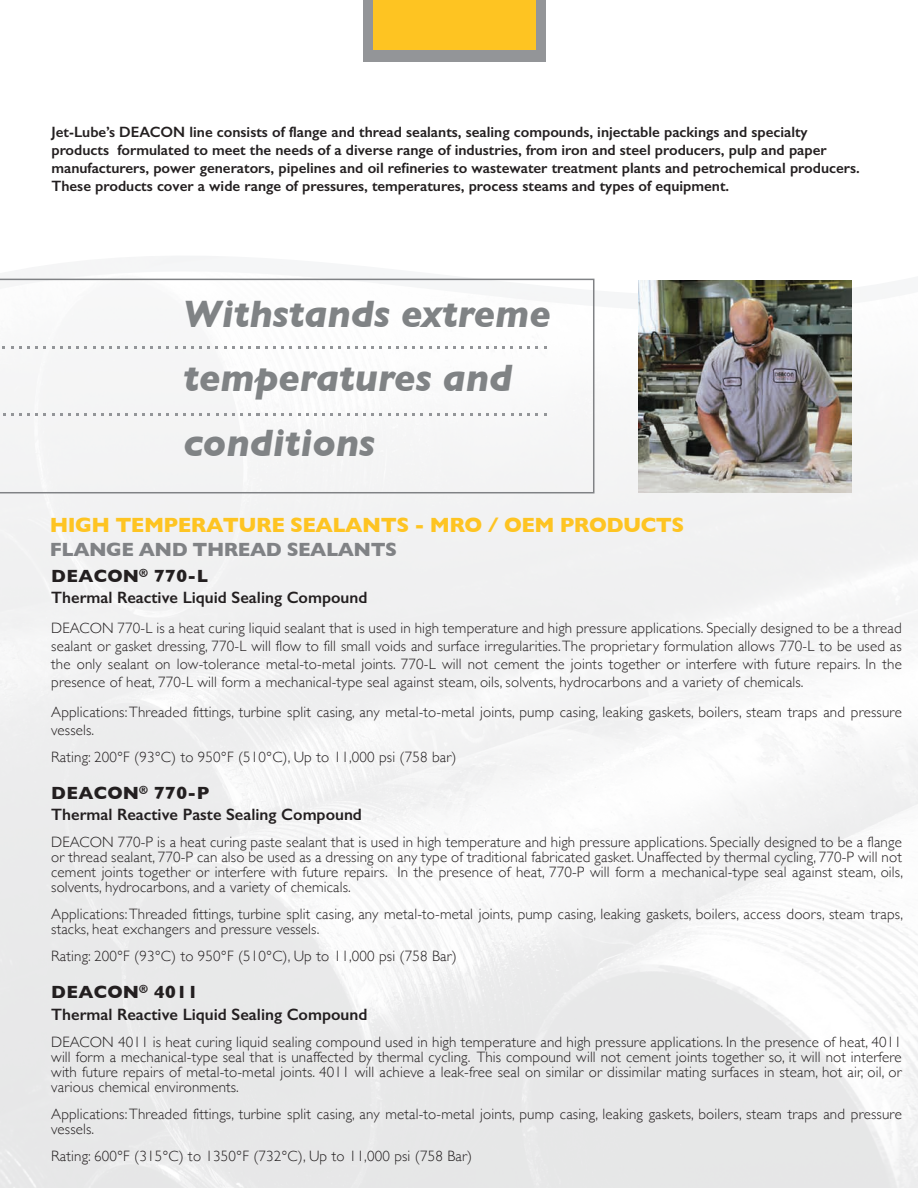
<style>
.page{position:relative;width:918px;height:1188px;background:#fff}
.page>*{position:absolute;margin:0;border:0;box-sizing:border-box;transform-origin:0 0}
.t1{font:italic 700 39px/64.5px "Gill Sans";letter-spacing:-.005em;color:#808385}
.t2{font:700 21px "Gill Sans";letter-spacing:-.025em;color:#fec422}
.t3{font:700 19.5px "Gill Sans";letter-spacing:-.025em;color:#808285}
.t4{font:700 18px "Gill Sans";letter-spacing:.025em;color:#231f20}
.t5{font:600 16.5px "Gill Sans";color:#231f20}
.t6{font:300 15px/15px "Gill Sans";letter-spacing:.01em;color:#231f20;text-align:justify}
.t7{font:600 15px/18px "Gill Sans";color:#231f20}
</style>
<div class="page">
<img style="left:0;top:346px;width:918px;height:842px">
<svg style="left:0;top:0;width:852px;height:346px"></svg>
<div style="left:364px;top:0;width:182px;height:62px;background:#939598"></div>
<div style="left:374px;top:0;width:162px;height:50px;background:#fec422"></div>
<div style="left:0;top:279px;width:594px;height:214px;background:#f6f6f7"></div>
<img style="left:639px;top:280px;width:212px;height:213px">
<p class="t7" style="left:51px;top:123px;width:810px">Jet-Lube’s DEACON line consists of flange and thread sealants, sealing compounds, injectable packings and specialty products formulated to meet the needs of a diverse range of industries, from iron and steel producers, pulp and paper manufacturers, power generators, pipelines and oil refineries to wastewater treatment plants and petrochemical producers.<br>These products cover a wide range of pressures, temperatures, process steams and types of equipment.</p>
<h1 class="t1" style="left:183px;top:281px;width:369px">Withstands extreme temperatures and conditions</h1>
<h2 class="t2" style="left:50px;top:508px;width:636px">HIGH TEMPERATURE SEALANTS - MRO / OEM PRODUCTS</h2>
<h3 class="t3" style="left:50px;top:534px;width:349px">FLANGE AND THREAD SEALANTS</h3>
<p class="t4" style="left:51px;top:561px;width:158px">DEACON<sup>®</sup> 770-L</p>
<p class="t5" style="left:51px;top:588px;width:318px">Thermal Reactive Liquid Sealing Compound</p>
<p class="t6" style="left:51px;top:619px;width:852px;line-height:18px">DEACON 770-L is a heat curing liquid sealant that is used in high temperature and high pressure applications. Specially designed to be a thread sealant or gasket dressing, 770-L will flow to fill small voids and surface irregularities. The proprietary formulation allows 770-L to be used as the only sealant on low-tolerance metal-to-metal joints. 770-L will not cement the joints together or interfere with future repairs. In the presence of heat, 770-L will form a mechanical-type seal against steam, oils, solvents, hydrocarbons and a variety of chemicals.</p>
<p class="t6" style="left:51px;top:703px;width:852px;line-height:18px">Applications: Threaded fittings, turbine split casing, any metal-to-metal joints, pump casing, leaking gaskets, boilers, steam traps and pressure vessels.</p>
<p class="t6" style="left:51px;top:749px;width:407px">Rating: 200°F (93°C) to 950°F (510°C), Up to 11,000 psi (758 bar)</p>
<p class="t4" style="left:51px;top:778px;width:160px">DEACON<sup>®</sup> 770-P</p>
<p class="t5" style="left:51px;top:805px;width:312px">Thermal Reactive Paste Sealing Compound</p>
<p class="t6" style="left:51px;top:834px;width:853px">DEACON 770-P is a heat curing paste sealant that is used in high temperature and high pressure applications. Specially designed to be a flange or thread sealant, 770-P can also be used as a dressing on any type of traditional fabricated gasket. Unaffected by thermal cycling, 770-P will not cement joints together or interfere with future repairs. In the presence of heat, 770-P will form a mechanical-type seal against steam, oils, solvents, hydrocarbons, and a variety of chemicals.</p>
<p class="t6" style="left:51px;top:906px;width:853px">Applications: Threaded fittings, turbine split casing, any metal-to-metal joints, pump casing, leaking gaskets, boilers, access doors, steam traps, stacks, heat exchangers and pressure vessels.</p>
<p class="t6" style="left:51px;top:948px;width:407px">Rating: 200°F (93°C) to 950°F (510°C), Up to 11,000 psi (758 Bar)</p>
<p class="t4" style="left:51px;top:978px;width:148px">DEACON<sup>®</sup> 4011</p>
<p class="t5" style="left:51px;top:1004px;width:318px">Thermal Reactive Liquid Sealing Compound</p>
<p class="t6" style="left:51px;top:1033px;width:852px">DEACON 4011 is heat curing liquid sealing compound used in high temperature and high pressure applications. In the presence of heat, 4011 will form a mechanical-type seal that is unaffected by thermal cycling. This compound will not cement joints together so, it will not interfere with future repairs of metal-to-metal joints. 4011 will achieve a leak-free seal on similar or dissimilar mating surfaces in steam, hot air, oil, or various chemical environments.</p>
<p class="t6" style="left:51px;top:1105px;width:852px">Applications: Threaded fittings, turbine split casing, any metal-to-metal joints, pump casing, leaking gaskets, boilers, steam traps and pressure vessels.</p>
<p class="t6" style="left:51px;top:1147px;width:422px">Rating: 600°F (315°C) to 1350°F (732°C), Up to 11,000 psi (758 Bar)</p>
</div>
